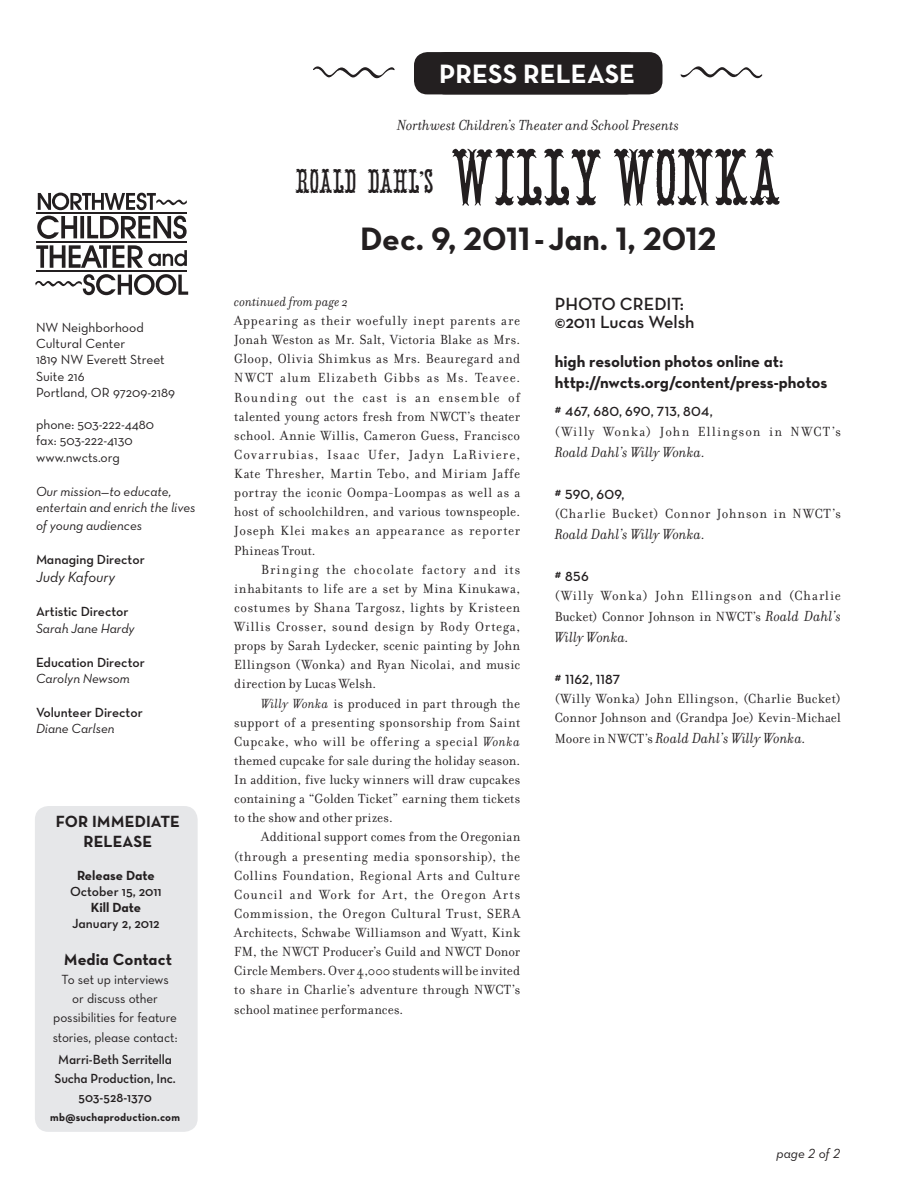
<style>
.page{position:relative;width:918px;height:1188px;background:#fff}
.page>*{position:absolute;margin:0;border:0;box-sizing:border-box;transform-origin:0 0}
.Run_Date{font:70.5px "Armenian Circus";letter-spacing:-.01em;color:#231f20}
.Run_Date-2{font:33px "Neutra Text Bold Alt";color:#231f20}
.Run_Date-3{font:30px "Armenian Circus";letter-spacing:-.01em;color:#231f20}
.document_type{font:27px "Neutra Text Bold Alt";color:#fff}
.document_type-2{font:27px "Neutra Text Demi Italic Alt";color:#fff}
.document_type-3{font:18px/18px "Neutra Text Exp Demi Alt";color:#231f20}
.document_type-4{font:16.5px/21px "Neutra Text Bold Alt";color:#231f20}
.Title_Pull-Out_PR{font:16.5px/20.7px "Neutra Text Bold Alt";letter-spacing:.005em;color:#231f20;text-align:center}
.Notes_Body_sm{font:italic 15.75px "Filosofia";letter-spacing:.005em;color:#231f20}
.title_2nd_line{font:italic 15.75px "Filosofia";letter-spacing:.005em;color:#231f20}
.t1{font:15px "Neutra Text TF Book Italic Alt";color:#231f20}
.Notes_Body_sm-2{font:14.25px/19.2px "Filosofia";letter-spacing:.03em;color:#231f20;text-align:justify}
.Notes_Body_sm-3{font:14.25px "Filosofia";letter-spacing:.06em;color:#231f20}
.Notes_Body_sm-4{font:14.25px "Filosofia";letter-spacing:.1em;color:#231f20}
.Notes_Body_sm-5{font:italic 14.25px "Filosofia";letter-spacing:.01em;color:#231f20}
.address{font:13.5px "Neutra Text Exp Book Alt";color:#231f20}
.Body_Call-Out_PR{font:13.5px/19.2px "Neutra Text Exp Book Alt";letter-spacing:-.005em;color:#231f20;text-align:center}
.mission{font:13.5px/16.2px "Neutra Text TF Book Italic Alt";color:#231f20}
.job_title{font:13.5px "Neutra Text Exp Demi Alt";color:#231f20}
.Body_Call-Out_PR-2{font:13.5px/19.2px "Neutra Text Exp Demi Alt";letter-spacing:-.01em;color:#231f20;text-align:center}
.Notes_Body{font:13.5px "Neutra Text Demi Alt";letter-spacing:.015em;color:#231f20}
.name{font:13.5px "Neutra Text TF Book Italic Alt";color:#231f20}
.release_kill_dates{font:13.5px "Neutra Text Exp Demi Alt";color:#231f20}
.release_bold{font:13.5px "Neutra Text Bold Alt";color:#231f20}
.Body_Call-Out_PR-3{font:11.25px "Neutra Text Bold Alt";letter-spacing:.015em;color:#231f20}
.s1{font-family:"Mardi Gras"}
.s2{font-style:italic}
.s3{font-style:italic;font-size:15.75px}
.s4{font-style:normal;font-size:14.25px}
</style>
<div class="page">
<hr style="left:36px;top:270px;width:151px;height:1px;background:#231f20">
<hr style="left:36px;top:241px;width:151px;height:1px;background:#231f20">
<hr style="left:36px;top:213px;width:151px;height:1px;background:#231f20">
<svg style="left:37px;top:216px;width:150px;height:23px"></svg>
<svg style="left:36px;top:245px;width:151px;height:23px"></svg>
<svg style="left:35px;top:274px;width:153px;height:21px"></svg>
<svg style="left:38px;top:193px;width:149px;height:17px"></svg>
<div style="left:414px;top:52px;width:249px;height:42px;background:#231f20;border-radius:14px"></div>
<svg style="left:313px;top:66px;width:82px;height:13px"></svg>
<svg style="left:680px;top:66px;width:83px;height:13px"></svg>
<div style="left:35px;top:806px;width:163px;height:326px;background:#e6e7e9;border-radius:14px"></div>
<p class="address" style="left:36px;top:319px;width:109px">NW Neighborhood</p>
<p class="address" style="left:36px;top:335px;width:91px">Cultural Center</p>
<p class="address" style="left:36px;top:351px;width:130px">1819 NW Everett Street</p>
<p class="address" style="left:36px;top:368px;width:50px">Suite 216</p>
<p class="address" style="left:36px;top:384px;width:141px">Portland, OR 97209-2189</p>
<p class="address" style="left:36px;top:416px;width:120px">phone: 503-222-4480</p>
<p class="address" style="left:36px;top:432px;width:98px">fax: 503-222-4130</p>
<p class="address" style="left:36px;top:449px;width:85px">www.nwcts.org</p>
<p class="mission" style="left:36px;top:483px;width:161px">Our mission—to educate, entertain and enrich the lives</p>
<p class="mission" style="left:36px;top:517px;width:108px">of young audiences</p>
<p class="job_title" style="left:36px;top:551px;width:110px">Managing Director</p>
<p class="t1" style="left:36px;top:568px;width:81px">Judy Kafoury</p>
<p class="job_title" style="left:36px;top:603px;width:94px">Artistic Director</p>
<p class="name" style="left:36px;top:620px;width:100px">Sarah Jane Hardy</p>
<p class="job_title" style="left:36px;top:654px;width:110px">Education Director</p>
<p class="name" style="left:36px;top:670px;width:95px">Carolyn Newsom</p>
<p class="job_title" style="left:36px;top:704px;width:108px">Volunteer Director</p>
<p class="name" style="left:36px;top:721px;width:80px">Diane Carlsen</p>
<p class="Title_Pull-Out_PR" style="left:56px;top:810px;width:126px">FOR IMMEDIATE<br>RELEASE</p>
<p class="release_bold" style="left:77px;top:867px;width:79px">Release Date</p>
<p class="release_kill_dates" style="left:70px;top:883px;width:93px">October 15, 2011</p>
<p class="release_bold" style="left:91px;top:899px;width:52px">Kill Date</p>
<p class="release_kill_dates" style="left:72px;top:915px;width:89px">January 2, 2012</p>
<p class="Title_Pull-Out_PR" style="left:64px;top:949px;width:110px">Media Contact</p>
<p class="Body_Call-Out_PR" style="left:53px;top:970px;width:126px">To set up interviews<br>or discuss other possibilities for feature stories, please contact:</p>
<p class="Body_Call-Out_PR-2" style="left:54px;top:1049px;width:123px">Marri-Beth Serritella<br>Sucha Production, Inc.<br>503-528-1370</p>
<p class="Body_Call-Out_PR-3" style="left:50px;top:1110px;width:131px">mb@suchaproduction.com</p>
<p class="document_type-2" style="left:463px;top:54px;width:150px">press release</p>
<p class="document_type" style="left:439px;top:57px;width:198px">PRESS RELEASE</p>
<p class="title_2nd_line" style="left:397px;top:117px;width:283px">Northwest Children’s Theater and School Presents</p>
<p class="Run_Date-3" style="left:295px;top:165px;width:140px">Roald DAHL<span class="s1">’</span>S</p>
<p class="Run_Date" style="left:451px;top:140px;width:332px">WILLY WONKA</p>
<p class="Run_Date-2" style="left:360px;top:218px;width:358px">Dec. 9, 2011- Jan. 1, 2012</p>
<p class="Notes_Body_sm-5" style="left:234px;top:294px;width:115px">continued from page 2</p>
<p class="Notes_Body_sm-2" style="left:234px;top:311px;width:287px">Appearing as their woefully inept parents are Jonah Weston as Mr. Salt, Victoria Blake as Mrs.<br>Gloop, Olivia Shimkus as Mrs. Beauregard and NWCT alum Elizabeth Gibbs as Ms. Teavee.<br>Rounding out the cast is an ensemble of talented young actors fresh from NWCT’s theater school. Annie Willis, Cameron Guess, Francisco Covarrubias, Isaac Ufer, Jadyn LaRiviere, Kate Thresher, Martin Tebo, and Miriam Jaffe portray the iconic Oompa-Loompas as well as a host of schoolchildren, and various townspeople.<br>Joseph Klei makes an appearance as reporter Phineas Trout.</p>
<p class="Notes_Body_sm-2" style="left:234px;top:560px;width:287px;text-indent:27px">Bringing the chocolate factory and its inhabitants to life are a set by Mina Kinukawa, costumes by Shana Targosz, lights by Kristeen Willis Crosser, sound design by Rody Ortega, props by Sarah Lydecker, scenic painting by John Ellingson (Wonka) and Ryan Nicolai, and music direction by Lucas Welsh.</p>
<p class="Notes_Body_sm-2" style="left:234px;top:694px;width:287px;text-indent:27px"><span class="s2">Willy Wonka</span> is produced in part through the support of a presenting sponsorship from Saint Cupcake, who will be offering a special <span class="s2">Wonka </span>themed cupcake for sale during the holiday season.<br>In addition, five lucky winners will draw cupcakes containing a “Golden Ticket” earning them tickets to the show and other prizes.</p>
<p class="Notes_Body_sm-2" style="left:234px;top:828px;width:287px;text-indent:27px">Additional support comes from the Oregonian (through a presenting media sponsorship), the Collins Foundation, Regional Arts and Culture Council and Work for Art, the Oregon Arts Commission, the Oregon Cultural Trust, SERA Architects, Schwabe Williamson and Wyatt, Kink FM, the NWCT Producer’s Guild and NWCT Donor Circle Members. Over 4,000 students will be invited to share in Charlie’s adventure through NWCT’s school matinee performances.</p>
<p class="document_type-3" style="left:555px;top:294px;width:141px">PHOTO CREDIT: ©2011 Lucas Welsh</p>
<p class="document_type-4" style="left:555px;top:350px;width:274px">high resolution photos online at: http://nwcts.org/content/press-photos</p>
<p class="Notes_Body" style="left:555px;top:404px;width:159px"># 467, 680, 690, 713, 804,</p>
<p class="Notes_Body_sm-4" style="left:555px;top:423px;width:288px">(Willy Wonka) John Ellingson in NWCT’s</p>
<p class="Notes_Body_sm" style="left:555px;top:443px;width:152px">Roald Dahl’s Willy Wonka.</p>
<p class="Notes_Body" style="left:555px;top:486px;width:71px"># 590, 609,</p>
<p class="Notes_Body_sm-3" style="left:555px;top:505px;width:288px">(Charlie Bucket) Connor Johnson in NWCT’s</p>
<p class="Notes_Body_sm" style="left:555px;top:525px;width:152px">Roald Dahl’s Willy Wonka.</p>
<p class="Notes_Body" style="left:555px;top:568px;width:36px"># 856</p>
<p class="Notes_Body_sm-2" style="left:555px;top:585px;width:288px;line-height:21px">(Willy Wonka) John Ellingson and (Charlie<br>Bucket) Connor Johnson in NWCT’s <span class="s3">Roald Dahl’s</span></p>
<p class="Notes_Body_sm" style="left:555px;top:628px;width:76px">Willy Wonka.</p>
<p class="Notes_Body" style="left:555px;top:671px;width:67px"># 1162, 1187</p>
<p class="Notes_Body_sm-2" style="left:555px;top:689px;width:288px">(Willy Wonka) John Ellingson, (Charlie Bucket)<br>Connor Johnson and (Grandpa Joe) Kevin-Michael</p>
<p class="Notes_Body_sm" style="left:555px;top:730px;width:253px"><span class="s4">Moore in NWCT’s</span> Roald Dahl’s Willy Wonka.</p>
<p class="mission" style="left:777px;top:1145px;width:66px">page 2 of 2</p>
</div>
